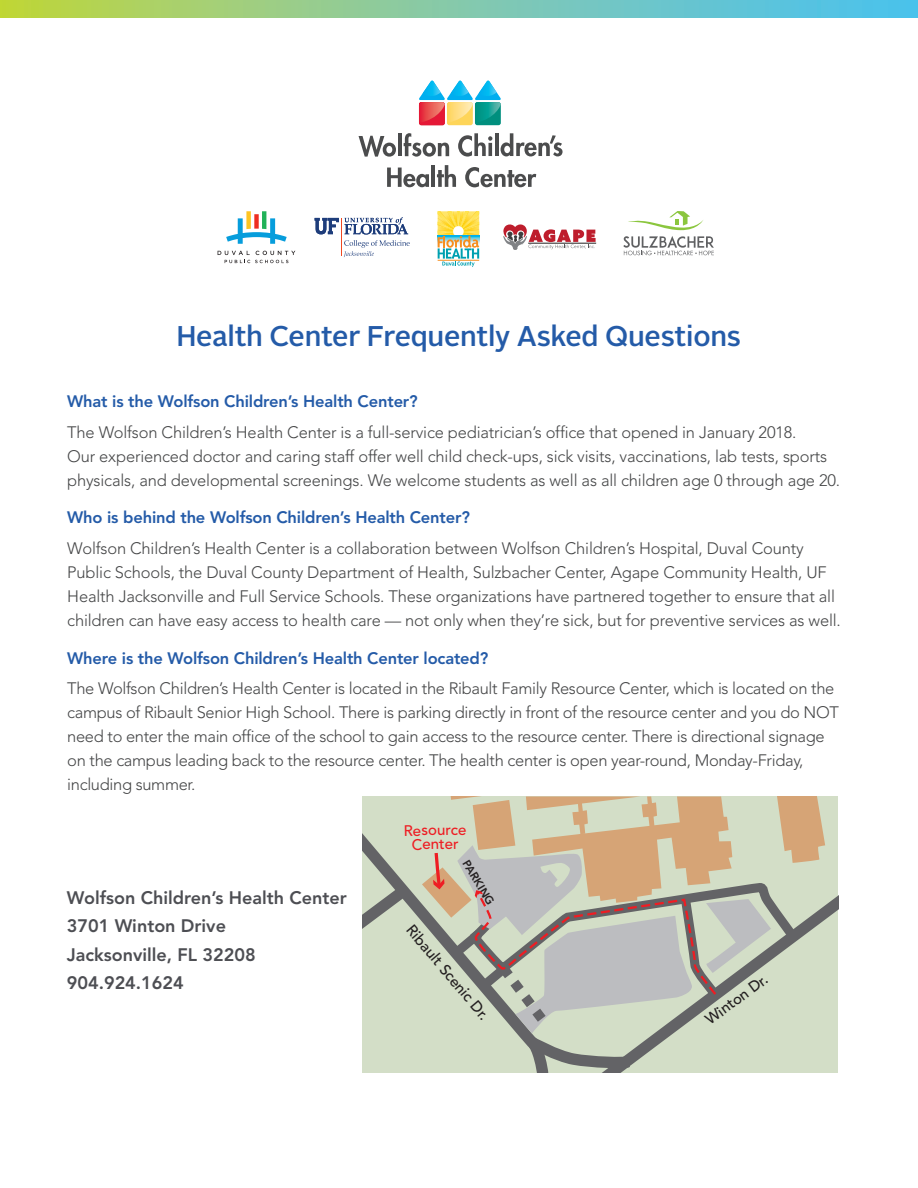
<style>
.page{position:relative;width:918px;height:1188px;background:#fff}
.page>*{position:absolute;margin:0;border:0;box-sizing:border-box;transform-origin:0 0}
.t1{font:500 28.5px "Alright Sans";letter-spacing:-.01em;color:#245ba8}
.t2{font:800 18px "Avenir";color:#4d4e53}
.t3{font:300 16.5px/24px "Avenir";letter-spacing:-.01em;color:#454647}
.t4{font:800 16.5px "Avenir";letter-spacing:-.01em;color:#245ba8}
.t5{font:500 15.15px "Avenir";color:#231f20}
.t6{font:500 15.15px/14px "Avenir";color:#ee1d23;text-align:center}
.t7{font:800 11.4px "Avenir";color:#231f20}
</style>
<div class="page">
<svg style="left:0;top:0;width:918px;height:17px;background:#84caa2"></svg>
<div style="left:419px;top:102px;width:26px;height:23px;background:#e51836;border-radius:2px"></div>
<div style="left:475px;top:102px;width:26px;height:23px;background:#008f7e;border-radius:2px"></div>
<div style="left:447px;top:102px;width:26px;height:23px;background:#fed559;border-radius:2px"></div>
<svg style="left:419px;top:81px;width:82px;height:42px"></svg>
<svg style="left:359px;top:136px;width:37px;height:21px"></svg>
<hr style="left:398px;top:133px;width:4px;height:23px;background:#4b4c4d">
<svg style="left:404px;top:133px;width:45px;height:24px"></svg>
<svg style="left:458px;top:133px;width:34px;height:24px"></svg>
<hr style="left:495px;top:133px;width:3px;height:23px;background:#4b4c4d">
<svg style="left:501px;top:133px;width:62px;height:23px"></svg>
<svg style="left:387px;top:168px;width:42px;height:19px"></svg>
<hr style="left:432px;top:165px;width:3px;height:22px;background:#4b4c4d">
<svg style="left:437px;top:165px;width:19px;height:22px"></svg>
<svg style="left:465px;top:167px;width:71px;height:20px"></svg>
<svg style="left:315px;top:217px;width:95px;height:40px"></svg>
<svg style="left:226px;top:211px;width:61px;height:33px"></svg>
<svg style="left:218px;top:251px;width:77px;height:12px"></svg>
<svg style="left:503px;top:224px;width:93px;height:26px"></svg>
<svg style="left:438px;top:211px;width:41px;height:56px"></svg>
<svg style="left:628px;top:211px;width:75px;height:19px"></svg>
<svg style="left:623px;top:236px;width:91px;height:19px"></svg>
<div style="left:825px;top:796px;width:13px;height:277px;background:#d3dec7"></div>
<svg style="left:363px;top:796px;width:462px;height:277px;background:#c5c4b1"></svg>
<p class="t1" style="left:176px;top:316px;width:566px">Health Center Frequently Asked Questions</p>
<p class="t4" style="left:67px;top:392px;width:352px">What is the Wolfson Children’s Health Center?</p>
<p class="t3" style="left:67px;top:420px;width:774px">The Wolfson Children’s Health Center is a full-service pediatrician’s office that opened in January 2018.<br>Our experienced doctor and caring staff offer well child check-ups, sick visits, vaccinations, lab tests, sports physicals, and developmental screenings. We welcome students as well as all children age 0 through age 20.</p>
<p class="t4" style="left:67px;top:508px;width:404px">Who is behind the Wolfson Children’s Health Center?</p>
<p class="t3" style="left:67px;top:536px;width:775px">Wolfson Children’s Health Center is a collaboration between Wolfson Children’s Hospital, Duval County Public Schools, the Duval County Department of Health, Sulzbacher Center, Agape Community Health, UF Health Jacksonville and Full Service Schools. These organizations have partnered together to ensure that all children can have easy access to health care — not only when they’re sick, but for preventive services as well.</p>
<p class="t4" style="left:67px;top:648px;width:423px">Where is the Wolfson Children’s Health Center located?</p>
<p class="t3" style="left:67px;top:677px;width:773px">The Wolfson Children’s Health Center is located in the Ribault Family Resource Center, which is located on the campus of Ribault Senior High School. There is parking directly in front of the resource center and you do NOT need to enter the main office of the school to gain access to the resource center. There is directional signage on the campus leading back to the resource center. The health center is open year-round, Monday-Friday, including summer.</p>
<p class="t2" style="left:67px;top:887px;width:281px">Wolfson Children’s Health Center</p>
<p class="t2" style="left:67px;top:915px;width:161px">3701 Winton Drive</p>
<p class="t2" style="left:67px;top:944px;width:190px">Jacksonville, FL 32208</p>
<p class="t2" style="left:67px;top:972px;width:119px">904.924.1624</p>
<p class="t6" style="left:403px;top:824px;width:64px;rotate:-1deg">Resource<br>Center</p>
<p class="t7" style="left:471px;top:857px;width:52px;rotate:59deg">PARKING</p>
<p class="t5" style="left:416px;top:921px;width:121px;rotate:50deg">Ribault Scenic Dr.</p>
<p class="t5" style="left:702px;top:1014px;width:75px;rotate:-36deg">Winton Dr.</p>
</div>
